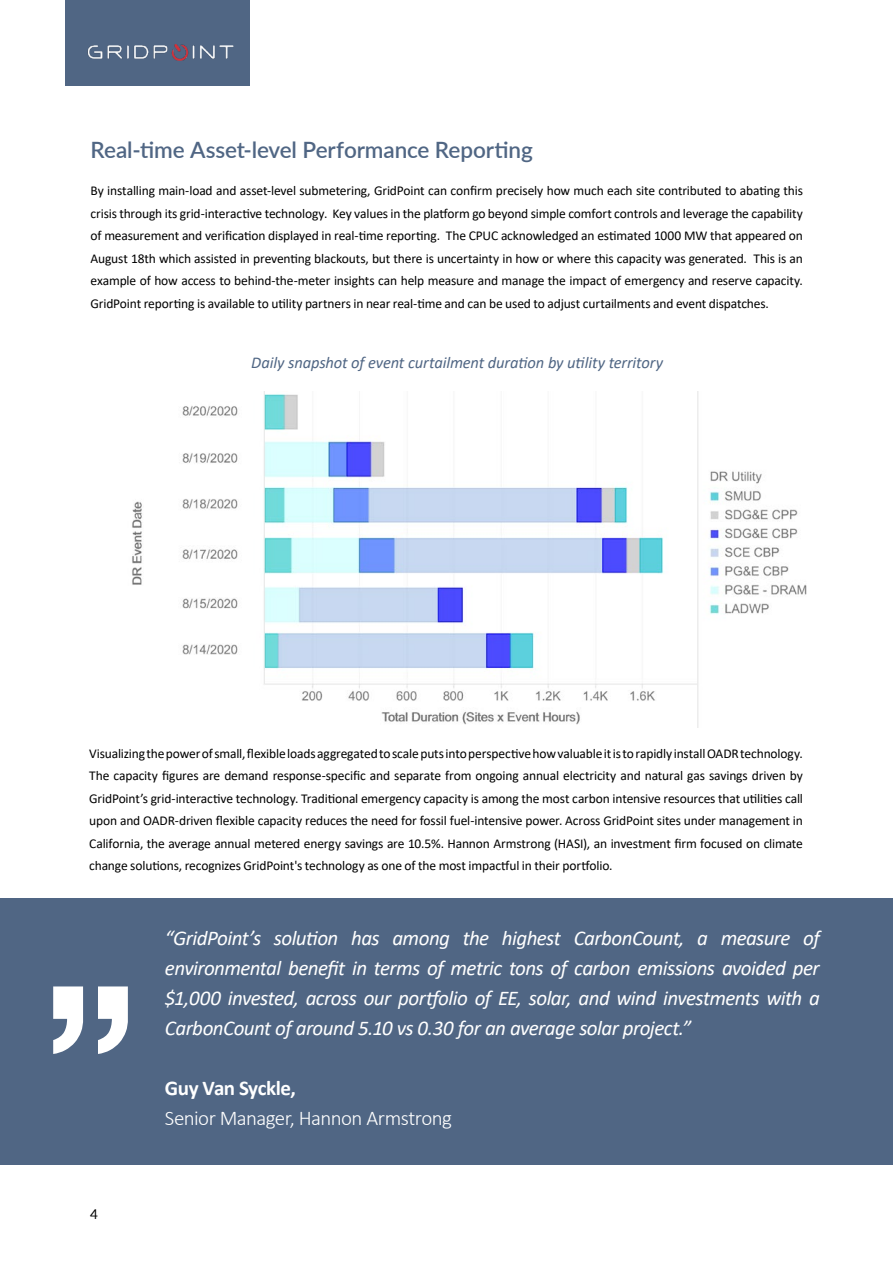
<style>
.page{position:relative;width:893px;height:1263px;background:#fff}
.page>*{position:absolute;margin:0;border:0;box-sizing:border-box;transform-origin:0 0}
.t1{font:600 22.5px "Lato";letter-spacing:-.005em;color:#506684}
.t2{font:italic 21px/30px "Calibri";letter-spacing:-.025em;color:#fff;text-align:justify}
.t3{font:300 21px "Calibri";letter-spacing:-.03em;color:#fff}
.t4{font:700 21px "Calibri";letter-spacing:-.025em;color:#fff}
.t5{font:italic 16.5px "Calibri";letter-spacing:-.01em;color:#506684}
.t6{font:13.5px/22.5px "Calibri";letter-spacing:-.015em;color:#000;text-align:justify}
.t7{font:13.5px "Lato";color:#000}
</style>
<div class="page">
<div style="left:65px;top:0;width:184px;height:86px;background:#506684"></div>
<img style="left:87px;top:44px;width:147px;height:17px">
<div style="left:0;top:898px;width:893px;height:267px;background:#506684"></div>
<svg style="left:53px;top:986px;width:75px;height:68px"></svg>
<img style="left:132px;top:392px;width:675px;height:335px">
<h1 class="t1" style="left:91px;top:133px;width:444px">Real-time Asset-level Performance Reporting</h1>
<p class="t6" style="left:91px;top:179px;width:714px">By installing main-load and asset-level submetering, GridPoint can confirm precisely how much each site contributed to abating this crisis through its grid-interactive technology. Key values in the platform go beyond simple comfort controls and leverage the capability of measurement and verification displayed in real-time reporting. The CPUC acknowledged an estimated 1000 MW that appeared on August 18th which assisted in preventing blackouts, but there is uncertainty in how or where this capacity was generated. This is an example of how access to behind-the-meter insights can help measure and manage the impact of emergency and reserve capacity.<br>GridPoint reporting is available to utility partners in near real-time and can be used to adjust curtailments and event dispatches.</p>
<p class="t5" style="left:251px;top:351px;width:413px">Daily snapshot of event curtailment duration by utility territory</p>
<p class="t6" style="left:89px;top:741px;width:715px">Visualizing the power of small, flexible loads aggregated to scale puts into perspective how valuable it is to rapidly install OADR technology.<br>The capacity figures are demand response-specific and separate from ongoing annual electricity and natural gas savings driven by GridPoint’s grid-interactive technology. Traditional emergency capacity is among the most carbon intensive resources that utilities call upon and OADR-driven flexible capacity reduces the need for fossil fuel-intensive power. Across GridPoint sites under management in California, the average annual metered energy savings are 10.5%. Hannon Armstrong (HASI), an investment firm focused on climate change solutions, recognizes GridPoint's technology as one of the most impactful in their portfolio.</p>
<p class="t2" style="left:165px;top:922px;width:656px">“GridPoint’s solution has among the highest CarbonCount, a measure of environmental benefit in terms of metric tons of carbon emissions avoided per $1,000 invested, across our portfolio of EE, solar, and wind investments with a CarbonCount of around 5.10 vs 0.30 for an average solar project.”</p>
<p class="t7" style="left:90px;top:1204px;width:9px">4</p>
<h2 class="t4" style="left:165px;top:1073px;width:132px">Guy Van Syckle,</h2>
<h2 class="t3" style="left:165px;top:1105px;width:289px">Senior Manager, Hannon Armstrong</h2>
</div>
